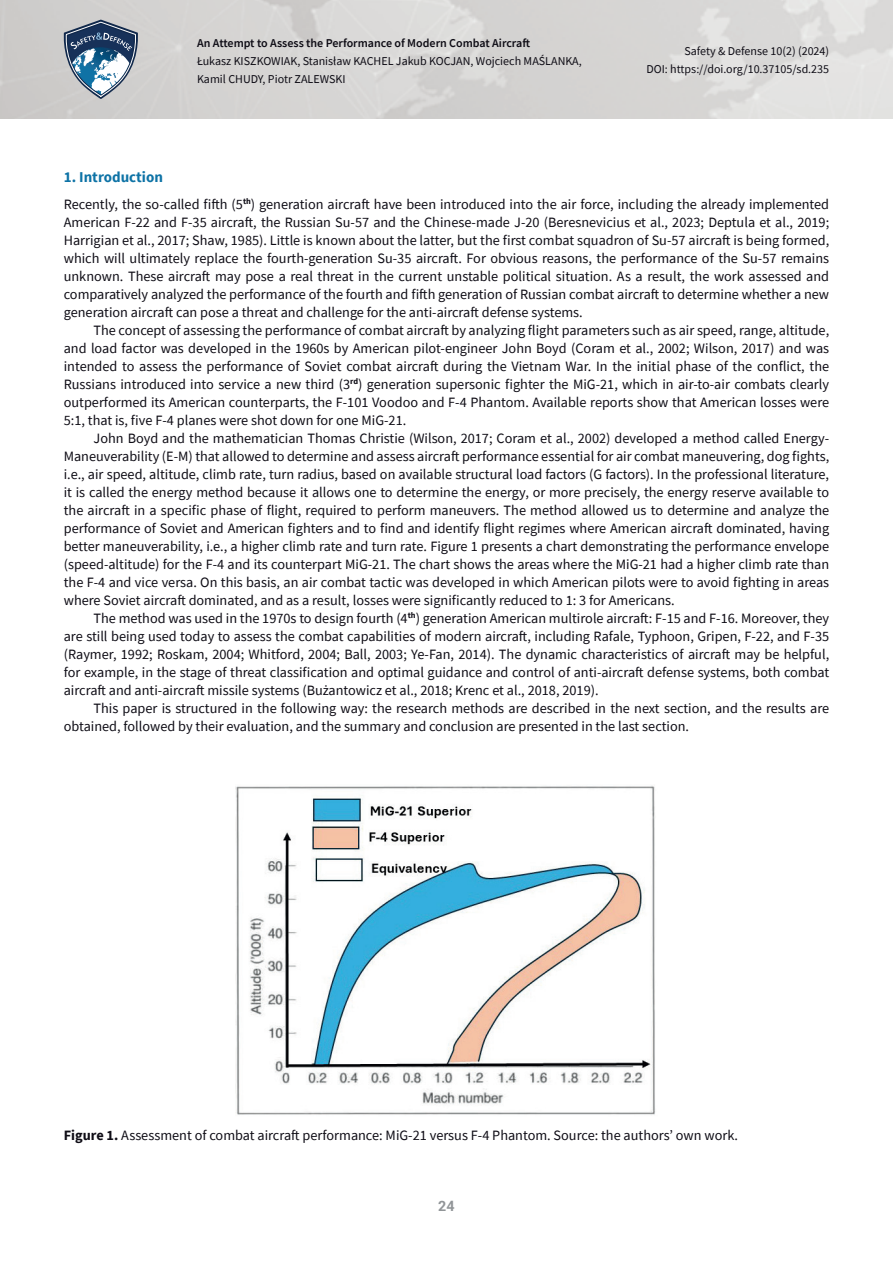
<style>
.page{position:relative;width:893px;height:1263px;background:#fff}
.page>*{position:absolute;margin:0;border:0;box-sizing:border-box;transform-origin:0 0}
.t1{font:700 15px "Source Sans Pro";color:#0e73a6}
.t2{font:14.25px/18px "Source Sans Pro";color:#0e0c15;text-align:justify}
.t3{font:700 14.25px "Roboto";color:#919598}
.t4{font:12px/18px "Source Sans Pro";color:#0e0c15;text-align:right}
.t5{font:600 12px "Source Sans Pro";color:#0e0c15}
.s1{font-weight:700}
</style>
<div class="page">
<svg style="left:64px;top:20px;width:74px;height:79px;background:#8093a7"></svg>
<img style="left:236px;top:786px;width:419px;height:329px">
<p class="t5" style="left:197px;top:35px;width:334px">An Attempt to Assess the Performance of Modern Combat Aircraft</p>
<p class="t4" style="left:197px;top:52px;width:386px;text-align:left">Łukasz KISZKOWIAK, Stanisław KACHEL Jakub KOCJAN, Wojciech MAŚLANKA,<br>Kamil CHUDY, Piotr ZALEWSKI</p>
<p class="t4" style="left:646px;top:42px;width:184px">Safety &amp; Defense 10(2) (2024)<br>DOI: https://doi.org/10.37105/sd.235</p>
<p class="t1" style="left:64px;top:167px;width:101px">1. Introduction</p>
<p class="t2" style="left:64px;top:195px;width:767px">Recently, the so-called fifth (5<sup>th</sup>) generation aircraft have been introduced into the air force, including the already implemented American F-22 and F-35 aircraft, the Russian Su-57 and the Chinese-made J-20 (Beresnevicius et al., 2023; Deptula et al., 2019; Harrigian et al., 2017; Shaw, 1985). Little is known about the latter, but the first combat squadron of Su-57 aircraft is being formed, which will ultimately replace the fourth-generation Su-35 aircraft. For obvious reasons, the performance of the Su-57 remains unknown. These aircraft may pose a real threat in the current unstable political situation. As a result, the work assessed and comparatively analyzed the performance of the fourth and fifth generation of Russian combat aircraft to determine whether a new generation aircraft can pose a threat and challenge for the anti-aircraft defense systems.</p>
<p class="t2" style="left:64px;top:321px;width:767px;text-indent:30px">The concept of assessing the performance of combat aircraft by analyzing flight parameters such as air speed, range, altitude, and load factor was developed in the 1960s by American pilot-engineer John Boyd (Coram et al., 2002; Wilson, 2017) and was intended to assess the performance of Soviet combat aircraft during the Vietnam War. In the initial phase of the conflict, the Russians introduced into service a new third (3<sup>rd</sup>) generation supersonic fighter the MiG-21, which in air-to-air combats clearly outperformed its American counterparts, the F-101 Voodoo and F-4 Phantom. Available reports show that American losses were 5:1, that is, five F-4 planes were shot down for one MiG-21.</p>
<p class="t2" style="left:64px;top:429px;width:767px;text-indent:30px">John Boyd and the mathematician Thomas Christie (Wilson, 2017; Coram et al., 2002) developed a method called Energy-Maneuverability (E-M) that allowed to determine and assess aircraft performance essential for air combat maneuvering, dog fights, i.e., air speed, altitude, climb rate, turn radius, based on available structural load factors (G factors). In the professional literature, it is called the energy method because it allows one to determine the energy, or more precisely, the energy reserve available to the aircraft in a specific phase of flight, required to perform maneuvers. The method allowed us to determine and analyze the performance of Soviet and American fighters and to find and identify flight regimes where American aircraft dominated, having better maneuverability, i.e., a higher climb rate and turn rate. Figure 1 presents a chart demonstrating the performance envelope (speed-altitude) for the F-4 and its counterpart MiG-21. The chart shows the areas where the MiG-21 had a higher climb rate than the F-4 and vice versa. On this basis, an air combat tactic was developed in which American pilots were to avoid fighting in areas where Soviet aircraft dominated, and as a result, losses were significantly reduced to 1: 3 for Americans.</p>
<p class="t2" style="left:64px;top:609px;width:767px;text-indent:30px">The method was used in the 1970s to design fourth (4<sup>th</sup>) generation American multirole aircraft: F-15 and F-16. Moreover, they are still being used today to assess the combat capabilities of modern aircraft, including Rafale, Typhoon, Gripen, F-22, and F-35 (Raymer, 1992; Roskam, 2004; Whitford, 2004; Ball, 2003; Ye-Fan, 2014). The dynamic characteristics of aircraft may be helpful, for example, in the stage of threat classification and optimal guidance and control of anti-aircraft defense systems, both combat aircraft and anti-aircraft missile systems (Bużantowicz et al., 2018; Krenc et al., 2018, 2019).</p>
<p class="t2" style="left:64px;top:699px;width:767px;text-indent:30px">This paper is structured in the following way: the research methods are described in the next section, and the results are obtained, followed by their evaluation, and the summary and conclusion are presented in the last section.</p>
<p class="t2" style="left:64px;top:1126px;width:676px"><span class="s1">Figure 1.</span> Assessment of combat aircraft performance: MiG-21 versus F-4 Phantom. Source: the authors’ own work.</p>
<p class="t3" style="left:438px;top:1196px;width:18px">24</p>
</div>
